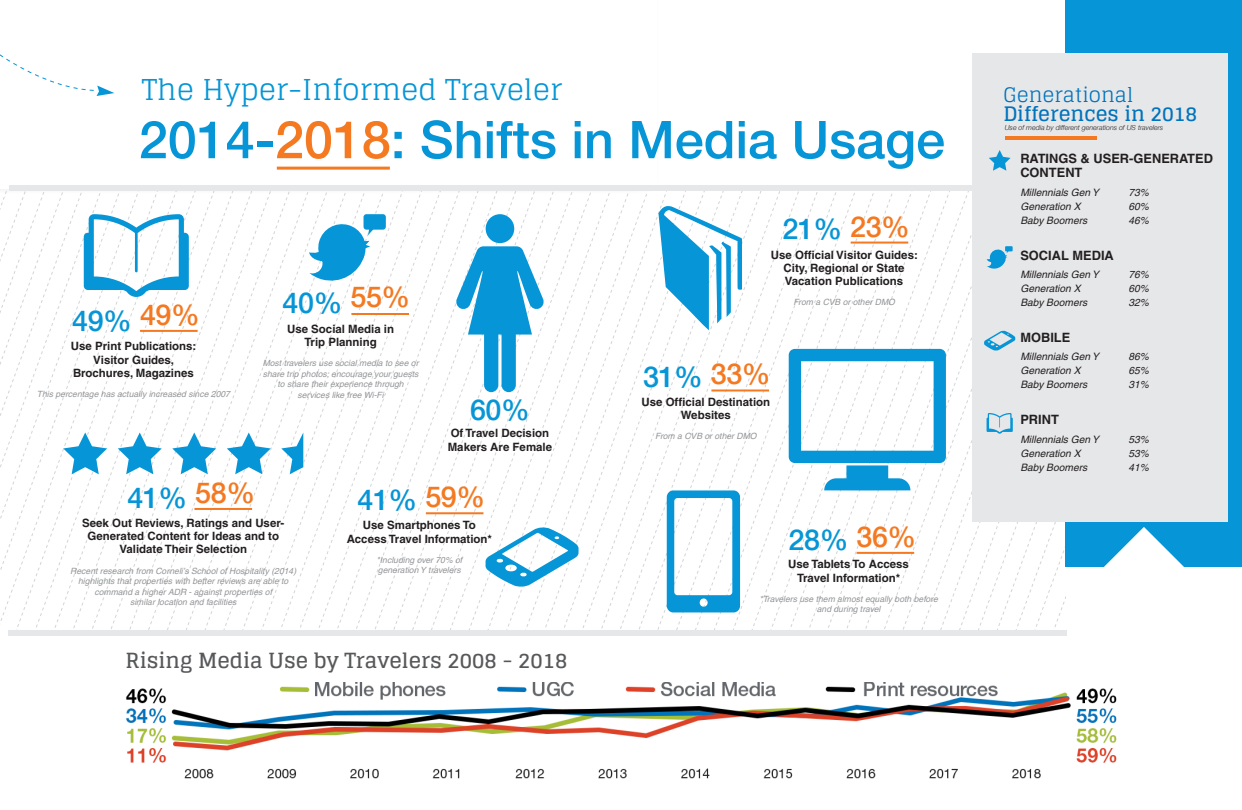
<style>
.page{position:relative;width:1242px;height:810px;background:#fff}
.page>*{position:absolute;margin:0;border:0;box-sizing:border-box;transform-origin:0 0}
.Headline{font:500 52.1px "Helvetica Neue LT Com";color:#0695d6}
.stat_hdr{font:28.8px "Glegoo";color:#0695d6}
.t1{font:500 28.7px "Helvetica Neue LT Com";letter-spacing:-.015em;color:#0695d6}
.t2{font:500 28.7px "Helvetica Neue LT Com";letter-spacing:-.015em;color:#f47921}
.t3{font:700 20.9px "Glegoo";color:#57585a}
.SB_hdr{font:700 20px/19px "Glegoo";color:#0073bc}
.SB_Title{font:700 12.9px/14px "Helvetica";color:#231f20}
.Stats{font:700 11.5px/13.4px "Helvetica";color:#231f20;text-align:center}
.SB_Desc{font:italic 10.2px "Helvetica";color:#231f20}
.parens{font:italic 8.6px/10.5px "Helvetica";color:#939598;text-align:center}
.t4{font:italic 7px "Helvetica Neue";color:#231f20}
.s1{color:#f47921}
.s2{font-weight:400}
</style>
<div class="page">
<svg style="left:17px;top:190px;width:33px;height:438px"></svg>
<svg style="left:50px;top:190px;width:34px;height:438px"></svg>
<svg style="left:150px;top:190px;width:333px;height:440px"></svg>
<svg style="left:850px;top:190px;width:216px;height:440px"></svg>
<svg style="left:483px;top:190px;width:367px;height:440px"></svg>
<div style="left:1066px;top:0;width:176px;height:567px;background:#0695d6"></div>
<div style="left:972px;top:53px;width:256px;height:469px;background:#e6e7e9"></div>
<div style="left:486px;top:214px;width:28px;height:29px;background:#0695d6;border-radius:50%"></div>
<svg style="left:455px;top:246px;width:90px;height:146px"></svg>
<div style="left:9px;top:185px;width:969px;height:5px;background:#e6e7e9"></div>
<div style="left:8px;top:630px;width:1058px;height:5px;background:#e6e7e9"></div>
<svg style="left:0;top:54px;width:114px;height:42px"></svg>
<svg style="left:84px;top:214px;width:105px;height:83px"></svg>
<svg style="left:309px;top:222px;width:65px;height:62px"></svg>
<div style="left:364px;top:214px;width:22px;height:16px;background:#0695d6;border-radius:3px"></div>
<svg style="left:63px;top:433px;width:44px;height:41px"></svg>
<svg style="left:118px;top:433px;width:44px;height:41px"></svg>
<svg style="left:172px;top:433px;width:44px;height:41px"></svg>
<svg style="left:227px;top:433px;width:44px;height:41px"></svg>
<svg style="left:281px;top:433px;width:22px;height:41px"></svg>
<svg style="left:486px;top:526px;width:93px;height:61px"></svg>
<svg style="left:667px;top:490px;width:73px;height:122px"></svg>
<svg style="left:1104px;top:527px;width:80px;height:40px"></svg>
<svg style="left:789px;top:349px;width:157px;height:141px"></svg>
<svg style="left:658px;top:205px;width:84px;height:125px"></svg>
<img style="left:126px;top:683px;width:991px;height:96px">
<svg style="left:987px;top:249px;width:22px;height:20px"></svg>
<div style="left:1005px;top:246px;width:8px;height:5px;background:#0695d6"></div>
<svg style="left:987px;top:413px;width:26px;height:21px"></svg>
<svg style="left:984px;top:330px;width:31px;height:21px"></svg>
<svg style="left:989px;top:150px;width:22px;height:21px"></svg>
<hr style="left:1005px;top:136px;width:92px;height:4px;background:#f47921">
<hr style="left:277px;top:167px;width:113px;height:3px;background:#f47921">
<hr style="left:140px;top:330px;width:58px;height:2px;background:#f47921">
<hr style="left:351px;top:313px;width:58px;height:2px;background:#f47921">
<hr style="left:194px;top:508px;width:58px;height:2px;background:#f47921">
<hr style="left:426px;top:512px;width:57px;height:2px;background:#f47921">
<hr style="left:711px;top:390px;width:58px;height:2px;background:#f47921">
<hr style="left:857px;top:552px;width:57px;height:2px;background:#f47921">
<hr style="left:851px;top:242px;width:57px;height:2px;background:#f47921">
<p class="stat_hdr" style="left:142px;top:74px;width:422px">The Hyper-Informed Traveler</p>
<p class="Headline" style="left:139px;top:108px;width:808px">2014-<span class="s1">2018</span>: Shifts in Media Usage</p>
<p class="t1" style="left:72px;top:303px;width:61px">49%</p>
<p class="t2" style="left:140px;top:297px;width:61px">49%</p>
<p class="Stats" style="left:71px;top:339px;width:127px">Use Print Publications:<br>Visitor Guides,<br>Brochures, Magazines</p>
<p class="parens" style="left:37px;top:389px;width:195px">This percentage has actually increased since 2007</p>
<p class="t1" style="left:283px;top:285px;width:61px">40%</p>
<p class="t2" style="left:351px;top:280px;width:61px">55%</p>
<p class="Stats" style="left:287px;top:322px;width:109px">Use Social Media in<br>Trip Planning</p>
<p class="parens" style="left:263px;top:358px;width:157px">Most travelers use social media to see or share trip photos; encourage your guests to share their experience through services like free Wi-Fi</p>
<p class="t1" style="left:470px;top:392px;width:61px">60%</p>
<p class="Stats" style="left:448px;top:427px;width:106px;text-align:left">Of Travel Decision<br>Makers Are Female</p>
<p class="t1" style="left:127px;top:481px;width:61px">41%</p>
<p class="t2" style="left:195px;top:475px;width:61px">58%</p>
<p class="t1" style="left:358px;top:483px;width:61px">41%</p>
<p class="t2" style="left:425px;top:480px;width:61px">59%</p>
<p class="Stats" style="left:82px;top:516px;width:204px">Seek Out Reviews, Ratings and User-<br>Generated Content for Ideas and to<br>Validate Their Selection</p>
<p class="parens" style="left:70px;top:565px;width:227px">Recent research from Corneli’s School of Hospitality (2014) highlights that properties with better reviews are able to command a higher ADR - against properties of<br>similar location and facilities</p>
<p class="Stats" style="left:347px;top:519px;width:147px">Use Smartphones To<br>Access Travel Information*</p>
<p class="parens" style="left:377px;top:555px;width:87px;text-align:left">*Including over 70% of generation Y travelers</p>
<p class="t3" style="left:126px;top:648px;width:443px">Rising Media Use by Travelers 2008 - 2018</p>
<p class="t1" style="left:782px;top:212px;width:61px">21%</p>
<p class="t2" style="left:850px;top:209px;width:61px">23%</p>
<p class="Stats" style="left:771px;top:248px;width:148px">Use Official Visitor Guides:<br>City, Regional or State<br>Vacation Publications</p>
<p class="parens" style="left:793px;top:297px;width:103px">From a CVB or other DMO</p>
<p class="t1" style="left:643px;top:360px;width:61px">31%</p>
<p class="t2" style="left:711px;top:357px;width:61px">33%</p>
<p class="Stats" style="left:641px;top:395px;width:130px">Use Official Destination<br>Websites</p>
<p class="parens" style="left:655px;top:431px;width:103px">From a CVB or other DMO</p>
<p class="t1" style="left:789px;top:522px;width:61px">28%</p>
<p class="t2" style="left:857px;top:519px;width:61px">36%</p>
<p class="Stats" style="left:788px;top:558px;width:122px">Use Tablets To Access<br>Travel Information*</p>
<p class="parens" style="left:759px;top:594px;width:180px">*Travelers use them almost equally both before and during travel</p>
<p class="SB_hdr" style="left:1003px;top:86px;width:196px"><span class="s2">Generational<br></span>Differences in 2018</p>
<p class="SB_Title" style="left:1020px;top:152px;width:194px">RATINGS &amp; USER-GENERATED<br>CONTENT</p>
<p class="SB_Desc" style="left:1020px;top:186px;width:80px">Millennials Gen Y</p>
<p class="SB_Desc" style="left:1128px;top:186px;width:22px">73%</p>
<p class="SB_Desc" style="left:1020px;top:200px;width:62px">Generation X</p>
<p class="SB_Desc" style="left:1128px;top:200px;width:22px">60%</p>
<p class="SB_Desc" style="left:1020px;top:214px;width:68px">Baby Boomers</p>
<p class="SB_Desc" style="left:1128px;top:214px;width:22px">46%</p>
<p class="SB_Title" style="left:1020px;top:248px;width:95px">SOCIAL MEDIA</p>
<p class="SB_Desc" style="left:1020px;top:268px;width:80px">Millennials Gen Y</p>
<p class="SB_Desc" style="left:1128px;top:268px;width:22px">76%</p>
<p class="SB_Desc" style="left:1020px;top:282px;width:62px">Generation X</p>
<p class="SB_Desc" style="left:1128px;top:282px;width:22px">60%</p>
<p class="SB_Desc" style="left:1020px;top:296px;width:68px">Baby Boomers</p>
<p class="SB_Desc" style="left:1128px;top:296px;width:22px">32%</p>
<p class="SB_Title" style="left:1020px;top:330px;width:51px">MOBILE</p>
<p class="SB_Desc" style="left:1020px;top:351px;width:80px">Millennials Gen Y</p>
<p class="SB_Desc" style="left:1128px;top:351px;width:22px">86%</p>
<p class="SB_Desc" style="left:1020px;top:365px;width:62px">Generation X</p>
<p class="SB_Desc" style="left:1128px;top:365px;width:22px">65%</p>
<p class="SB_Desc" style="left:1020px;top:379px;width:68px">Baby Boomers</p>
<p class="SB_Desc" style="left:1128px;top:379px;width:22px">31%</p>
<p class="SB_Title" style="left:1020px;top:413px;width:40px">PRINT</p>
<p class="SB_Desc" style="left:1020px;top:433px;width:80px">Millennials Gen Y</p>
<p class="SB_Desc" style="left:1128px;top:433px;width:22px">53%</p>
<p class="SB_Desc" style="left:1020px;top:447px;width:62px">Generation X</p>
<p class="SB_Desc" style="left:1128px;top:447px;width:22px">53%</p>
<p class="SB_Desc" style="left:1020px;top:461px;width:68px">Baby Boomers</p>
<p class="SB_Desc" style="left:1128px;top:461px;width:22px">41%</p>
<p class="t4" style="left:1005px;top:123px;width:160px">Use of media by different generations of US travelers</p>
</div>
